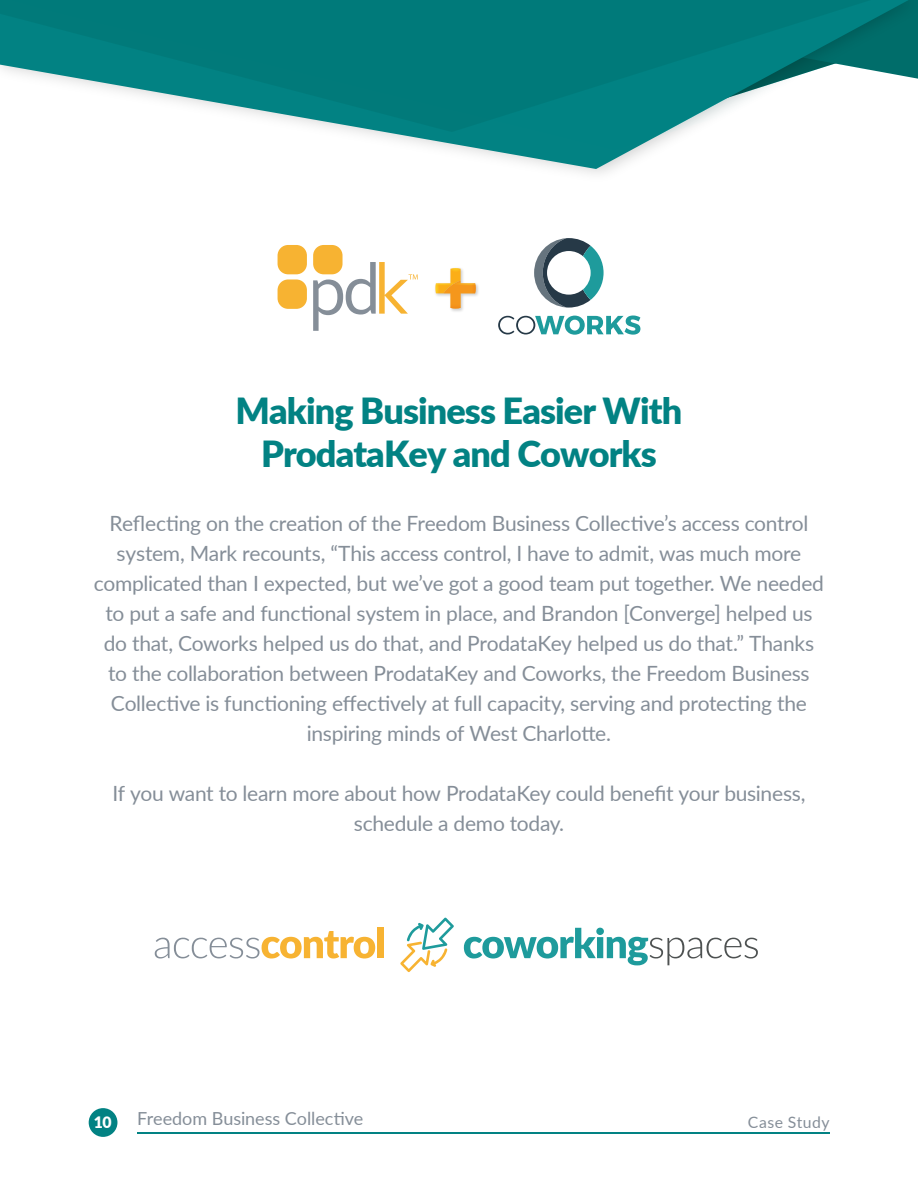
<style>
.page{position:relative;width:918px;height:1188px;background:#fff}
.page>*{position:absolute;margin:0;border:0;box-sizing:border-box;transform-origin:0 0}
.t1{font:900 36px/43.2px "Lato";letter-spacing:-.025em;color:#028283;text-align:center}
.t2{font:21px/30px "Lato";letter-spacing:-.015em;color:#858e98;text-align:center}
.t3{font:18px "Lato";letter-spacing:-.005em;color:#858e98}
.t4{font:15.75px "Lato";letter-spacing:.03em;color:#858e98}
.t5{font:900 15.75px "Lato";color:#fff}
</style>
<div class="page">
<img style="left:451px;top:284px;width:28px;height:28px">
<svg style="left:435px;top:268px;width:41px;height:41px"></svg>
<div style="left:313px;top:245px;width:30px;height:29px;background:#f7b332;border-radius:11px"></div>
<div style="left:278px;top:279px;width:29px;height:30px;background:#f7b332;border-radius:11px"></div>
<div style="left:278px;top:245px;width:29px;height:29px;background:#f7b332;border-radius:11px"></div>
<svg style="left:313px;top:262px;width:105px;height:69px"></svg>
<svg style="left:498px;top:316px;width:142px;height:19px"></svg>
<svg style="left:534px;top:238px;width:70px;height:70px"></svg>
<img style="left:568px;top:0;width:350px;height:174px">
<svg style="left:459px;top:150px;width:450px;height:19px"></svg>
<svg style="left:11px;top:0;width:898px;height:150px"></svg>
<svg style="left:155px;top:931px;width:220px;height:28px"></svg>
<div style="left:377px;top:928px;width:7px;height:30px;background:#f7b332"></div>
<svg style="left:464px;top:928px;width:294px;height:37px"></svg>
<svg style="left:400px;top:918px;width:54px;height:54px"></svg>
<hr style="left:137px;top:1133px;width:692px;height:1px;background:#028283">
<div style="left:89px;top:1108px;width:28px;height:29px;background:#028283;border-radius:50%"></div>
<h1 class="t1" style="left:236px;top:388px;width:448px">Making Business Easier With<br>ProdataKey and Coworks</h1>
<p class="t2" style="left:94px;top:508px;width:732px">Reflecting on the creation of the Freedom Business Collective’s access control system, Mark recounts, “This access control, I have to admit, was much more complicated than I expected, but we’ve got a good team put together. We needed to put a safe and functional system in place, and Brandon [Converge] helped us do that, Coworks helped us do that, and ProdataKey helped us do that.” Thanks to the collaboration between ProdataKey and Coworks, the Freedom Business Collective is functioning effectively at full capacity, serving and protecting the inspiring minds of West Charlotte.</p>
<p class="t2" style="left:112px;top:778px;width:695px">If you want to learn more about how ProdataKey could benefit your business, schedule a demo today.</p>
<p class="t5" style="left:94px;top:1110px;width:19px">10</p>
<p class="t3" style="left:137px;top:1105px;width:228px">Freedom Business Collective</p>
<p class="t4" style="left:748px;top:1111px;width:83px">Case Study</p>
</div>
